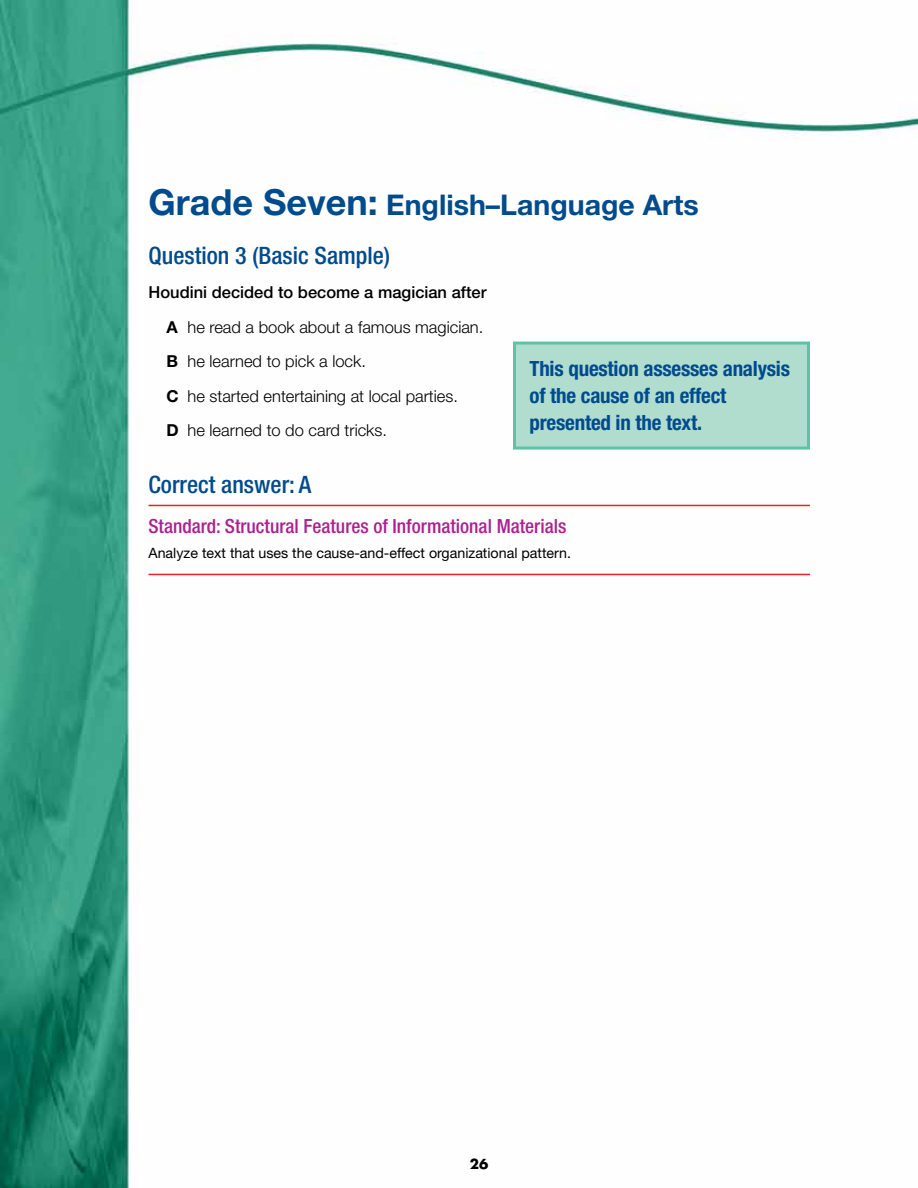
<style>
.page{position:relative;width:918px;height:1188px;background:#fff}
.page>*{position:absolute;margin:0;border:0;box-sizing:border-box;transform-origin:0 0}
.t1{font:700 28.5px "Helvetica Neue LT Std";color:#004b8d}
.t2{font:500 condensed 24px "Helvetica Neue LT Std";color:#004b8d}
.t3{font:700 condensed 21px/27px "Helvetica Neue LT Std";letter-spacing:-.01em;color:#004b8d}
.t4{font:500 condensed 19.5px "Helvetica Neue LT Std";color:#ab218e}
.t5{font:300 16.5px/34.5px "Helvetica Neue LT Std";color:#000}
.t6{font:14.25px "Helvetica Neue LT Std";color:#000}
.t7{font:700 13.5px "Futura Std";color:#000}
.s1{font-size:36px}
.s2{font-weight:500}
.s3{font-weight:700}
</style>
<div class="page">
<img style="left:0;top:0;width:918px;height:1188px">
<hr style="left:148px;top:505px;width:662px;height:1px;background:#e42328">
<hr style="left:148px;top:574px;width:662px;height:1px;background:#e42328">
<div style="left:514px;top:343px;width:294px;height:105px;background:#b1ddce"></div>
<div style="left:513px;top:342px;width:297px;height:108px;border:3px solid #5ec2a5"></div>
<h1 class="t1" style="left:148px;top:187px;width:552px"><span class="s1">Grade Seven:</span> English–Language Arts</h1>
<h2 class="t2" style="left:148px;top:241px;width:243px">Question 3 (Basic Sample)</h2>
<p class="t5" style="left:167px;top:275px;width:322px;text-indent:-18px"><span class="s2">Houdini decided to become a magician after </span><span class="s3">A</span> he read a book about a famous magician.<br><span class="s3">B</span> he learned to pick a lock.<br><span class="s3">C</span> he started entertaining at local parties.<br><span class="s3">D</span> he learned to do card tricks.</p>
<h2 class="t2" style="left:148px;top:470px;width:164px">Correct answer: A</h2>
<p class="t4" style="left:148px;top:515px;width:419px">Standard: Structural Features of Informational Materials</p>
<p class="t6" style="left:148px;top:544px;width:424px">Analyze text that uses the cause-and-effect organizational pattern.</p>
<p class="t3" style="left:530px;top:355px;width:262px">This question assesses analysis of the cause of an effect presented in the text.</p>
<p class="t7" style="left:470px;top:1155px;width:20px">26</p>
</div>
